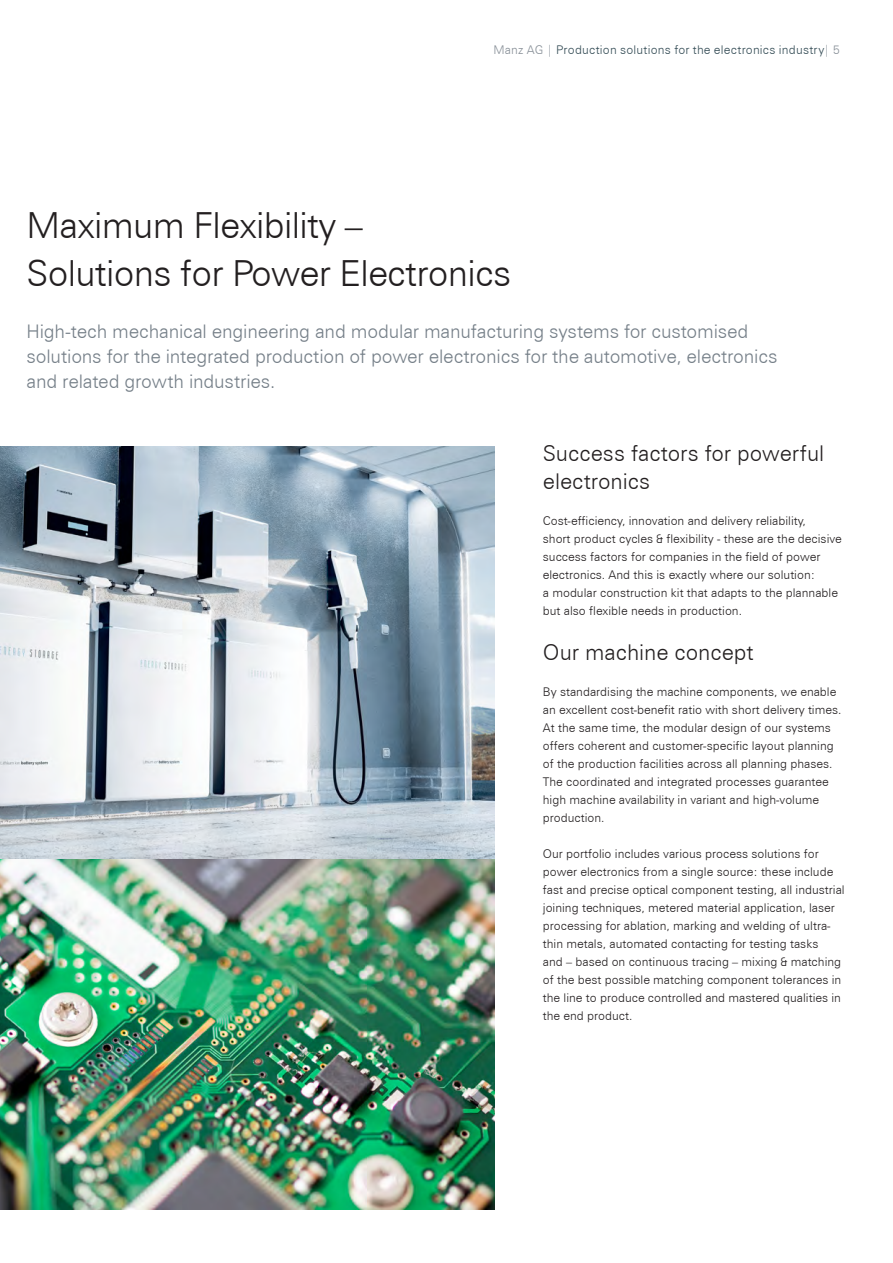
<style>
.page{position:relative;width:893px;height:1263px;background:#fff}
.page>*{position:absolute;margin:0;border:0;box-sizing:border-box;transform-origin:0 0}
.t1{font:300 36px/48px "Zurich BT";letter-spacing:-.02em;color:#231f20}
.t2{font:300 21.75px/27.8px "Zurich BT";color:#231f20}
.t3{font:300 18.75px/24.8px "Zurich BT";letter-spacing:-.01em;color:#757f88}
.t4{font:300 12px/18px "Zurich BT";color:#231f20}
.t5{font:300 12px "Zurich BT";letter-spacing:.02em;color:#344c55}
.s1{color:#878f97}
</style>
<div class="page">
<img style="left:0;top:447px;width:494px;height:762px">
<p class="t5" style="left:493px;top:42px;width:348px"><span class="s1">Manz AG |</span> Production solutions for the electronics industry<span class="s1">| 5</span></p>
<p class="t1" style="left:27px;top:201px;width:486px">Maximum Flexibility –<br>Solutions for Power Electronics</p>
<p class="t3" style="left:27px;top:319px;width:753px">High-tech mechanical engineering and modular manufacturing systems for customised solutions for the integrated production of power electronics for the automotive, electronics and related growth industries.</p>
<p class="t2" style="left:543px;top:439px;width:283px">Success factors for powerful electronics</p>
<p class="t4" style="left:543px;top:511px;width:301px">Cost-efficiency, innovation and delivery reliability,<br>short product cycles &amp; flexibility - these are the decisive success factors for companies in the field of power electronics. And this is exactly where our solution:<br>a modular construction kit that adapts to the plannable but also flexible needs in production.</p>
<p class="t2" style="left:543px;top:639px;width:212px">Our machine concept</p>
<p class="t4" style="left:543px;top:683px;width:300px">By standardising the machine components, we enable an excellent cost-benefit ratio with short delivery times.<br>At the same time, the modular design of our systems offers coherent and customer-specific layout planning of the production facilities across all planning phases.<br>The coordinated and integrated processes guarantee high machine availability in variant and high-volume production.</p>
<p class="t4" style="left:543px;top:845px;width:303px">Our portfolio includes various process solutions for power electronics from a single source: these include fast and precise optical component testing, all industrial joining techniques, metered material application, laser processing for ablation, marking and welding of ultra&shy;thin metals, automated contacting for testing tasks<br>and – based on continuous tracing – mixing &amp; matching of the best possible matching component tolerances in the line to produce controlled and mastered qualities in the end product.</p>
</div>
